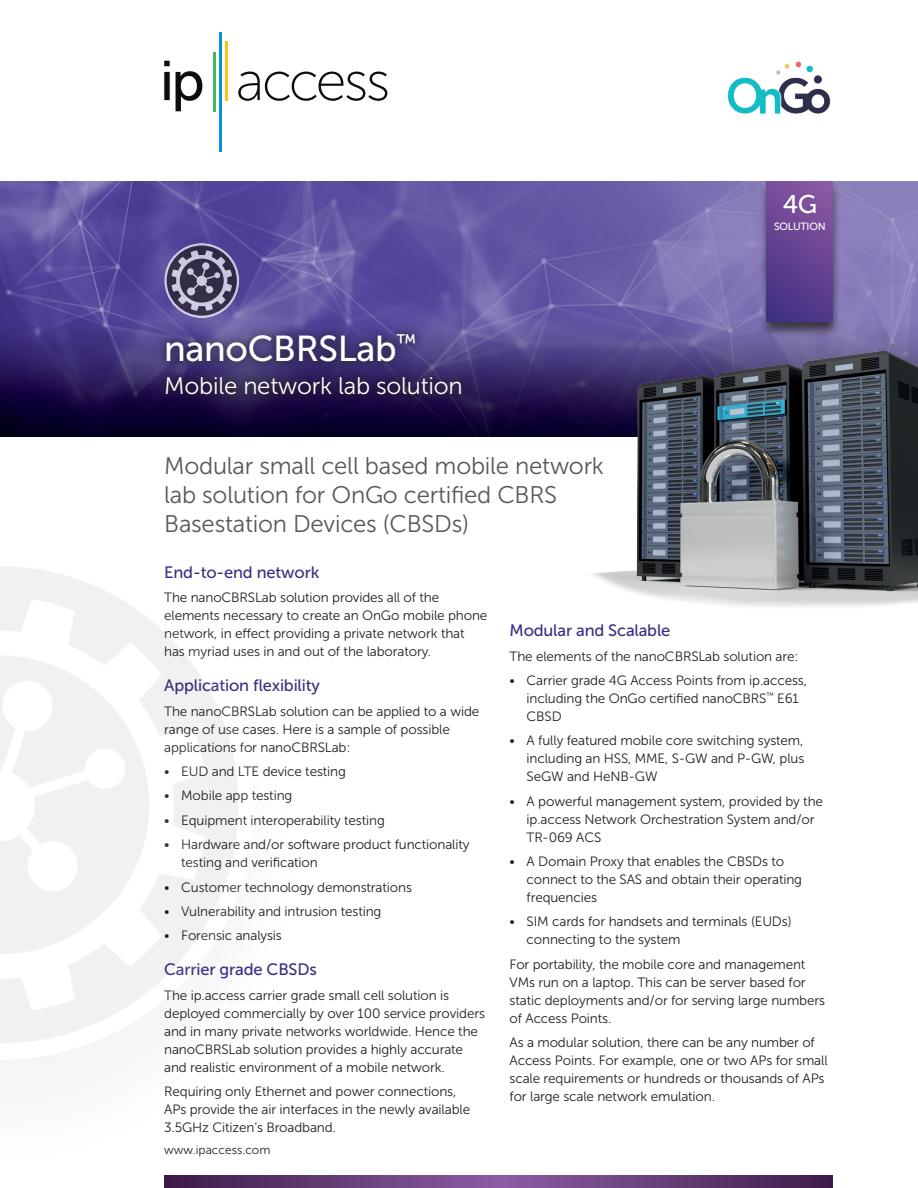
<style>
.page{position:relative;width:918px;height:1188px;background:#fff}
.page>*{position:absolute;margin:0;border:0;box-sizing:border-box;transform-origin:0 0}
.t1{font:36px "Museo Sans 500";letter-spacing:-.01em;color:#fff}
.t2{font:25.5px "Museo Sans 500";color:#fff}
.t3{font:24px/28.8px "Museo Sans 300";letter-spacing:-.01em;color:#57585a}
.t4{font:24px "Museo Sans 300";letter-spacing:-.01em;color:#fff}
.t5{font:16.5px "Museo Sans 500";letter-spacing:-.01em;color:#3c3082}
.t6{font:13.5px/18px "Museo Sans 300";letter-spacing:-.01em;color:#231f20}
.t7{font:12px "Museo Sans 300";color:#231f20}
.t8{font:10.5px "Museo Sans 500";letter-spacing:-.02em;color:#fff}
</style>
<div class="page">
<svg style="left:164px;top:61px;width:6px;height:39px"></svg>
<svg style="left:176px;top:71px;width:26px;height:40px"></svg>
<svg style="left:238px;top:72px;width:149px;height:29px"></svg>
<hr style="left:213px;top:52px;width:3px;height:59px;background:#49b857">
<hr style="left:219px;top:32px;width:3px;height:119px;background:#0095d9">
<hr style="left:225px;top:41px;width:3px;height:59px;background:#fec210">
<img style="left:0;top:181px;width:918px;height:255px">
<div style="left:759px;top:182px;width:82px;height:156px;background:#231f20;opacity:.75"></div>
<div style="left:767px;top:181px;width:66px;height:141px;background:linear-gradient(to bottom,#8654a0,#473385)"></div>
<svg style="left:164px;top:1175px;width:669px;height:13px;background:#683f7b"></svg>
<div style="left:0;top:551px;width:316px;height:633px;background:#fff"></div>
<svg style="left:0;top:566px;width:238px;height:477px"></svg>
<svg style="left:0;top:599px;width:205px;height:411px;fill:#f2f1f1"></svg>
<svg style="left:0;top:681px;width:125px;height:225px"></svg>
<div style="left:157px;top:324px;width:314px;height:80px;background:#231f20;opacity:.6"></div>
<svg style="left:165px;top:244px;width:73px;height:73px"></svg>
<div style="left:164px;top:243px;width:75px;height:75px;border:2px solid #fff;border-radius:50%"></div>
<svg style="left:172px;top:250px;width:60px;height:61px;background:#6f6984"></svg>
<img style="left:727px;top:61px;width:104px;height:53px">
<img style="left:576px;top:352px;width:342px;height:255px">
<h1 class="t1" style="left:164px;top:329px;width:253px">nanoCBRSLab<sup>™</sup></h1>
<h3 class="t4" style="left:164px;top:373px;width:300px">Mobile network lab solution</h3>
<h3 class="t3" style="left:164px;top:452px;width:441px">Modular small cell based mobile network lab solution for OnGo certified CBRS<br>Basestation Devices (CBSDs)</h3>
<h2 class="t2" style="left:783px;top:190px;width:36px">4G</h2>
<p class="t8" style="left:774px;top:221px;width:53px">SOLUTION</p>
<p class="t5" style="left:164px;top:563px;width:157px">End-to-end network</p>
<p class="t6" style="left:164px;top:589px;width:325px">The nanoCBRSLab solution provides all of the elements necessary to create an OnGo mobile phone network, in effect providing a private network that has myriad uses in and out of the laboratory.</p>
<p class="t5" style="left:164px;top:677px;width:157px">Application flexibility</p>
<p class="t6" style="left:164px;top:702px;width:317px">The nanoCBRSLab solution can be applied to a wide range of use cases. Here is a sample of possible applications for nanoCBRSLab:</p>
<p class="t6" style="left:164px;top:763px;width:183px">• EUD and LTE device testing</p>
<p class="t6" style="left:164px;top:787px;width:130px">• Mobile app testing</p>
<p class="t6" style="left:164px;top:811px;width:222px">• Equipment interoperability testing</p>
<p class="t6" style="left:181px;top:836px;width:290px;text-indent:-17px">• Hardware and/or software product functionality testing and verification</p>
<p class="t6" style="left:164px;top:878px;width:249px">• Customer technology demonstrations</p>
<p class="t6" style="left:164px;top:902px;width:219px">• Vulnerability and intrusion testing</p>
<p class="t6" style="left:164px;top:927px;width:119px">• Forensic analysis</p>
<p class="t5" style="left:164px;top:961px;width:154px">Carrier grade CBSDs</p>
<p class="t6" style="left:164px;top:986px;width:322px">The ip.access carrier grade small cell solution is deployed commercially by over 100 service providers and in many private networks worldwide. Hence the nanoCBRSLab solution provides a highly accurate and realistic environment of a mobile network.</p>
<p class="t6" style="left:164px;top:1083px;width:307px">Requiring only Ethernet and power connections,<br>APs provide the air interfaces in the newly available<br>3.5GHz Citizen’s Broadband.</p>
<p class="t7" style="left:164px;top:1144px;width:108px">www.ipaccess.com</p>
<p class="t5" style="left:510px;top:621px;width:162px">Modular and Scalable</p>
<p class="t6" style="left:510px;top:647px;width:290px">The elements of the nanoCBRSLab solution are:</p>
<p class="t6" style="left:527px;top:671px;width:282px;text-indent:-17px">• Carrier grade 4G Access Points from ip.access, including the OnGo certified nanoCBRS<sup>™</sup> E61<br>CBSD</p>
<p class="t6" style="left:527px;top:732px;width:279px;text-align:justify;text-indent:-17px">• A fully featured mobile core switching system, including an HSS, MME, S-GW and P-GW, plus SeGW and HeNB-GW</p>
<p class="t6" style="left:527px;top:792px;width:298px;text-indent:-17px">• A powerful management system, provided by the ip.access Network Orchestration System and/or<br>TR-069 ACS</p>
<p class="t6" style="left:527px;top:852px;width:277px;text-indent:-17px">• A Domain Proxy that enables the CBSDs to connect to the SAS and obtain their operating frequencies</p>
<p class="t6" style="left:527px;top:913px;width:266px;text-indent:-17px">• SIM cards for handsets and terminals (EUDs) connecting to the system</p>
<p class="t6" style="left:510px;top:955px;width:317px">For portability, the mobile core and management VMs run on a laptop. This can be server based for static deployments and/or for serving large numbers of Access Points.</p>
<p class="t6" style="left:510px;top:1034px;width:320px">As a modular solution, there can be any number of Access Points. For example, one or two APs for small scale requirements or hundreds or thousands of APs for large scale network emulation.</p>
</div>
